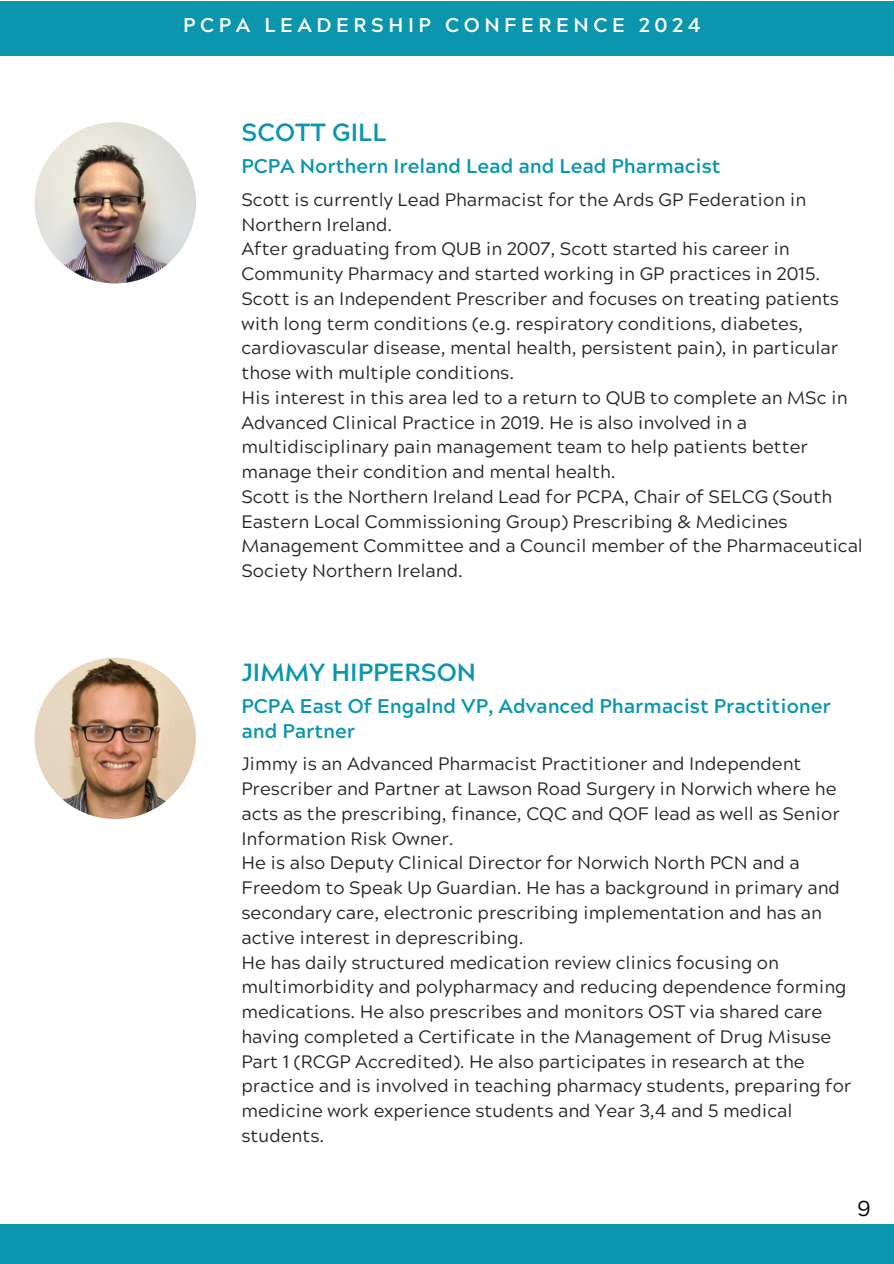
<style>
.page{position:relative;width:894px;height:1264px;background:#fff}
.page>*{position:absolute;margin:0;border:0;box-sizing:border-box;transform-origin:0 0}
.t1{font:700 24.75px "Acherus Grotesque";color:#0b96ae}
.t2{font:21.45px "Acherus Grotesque";color:#000}
.t3{font:700 19.8px/24.8px "Acherus Grotesque";color:#0b96ae}
.t4{font:700 19.8px "Acherus Grotesque";letter-spacing:.23em;color:#fff}
.t5{font:18px/24.8px "Acherus Grotesque";color:#212227}
</style>
<div class="page">
<img style="left:35px;top:657px;width:161px;height:162px;border-radius:50%">
<div style="left:0;top:1224px;width:893px;height:39px;background:#0b96ae"></div>
<div style="left:0;top:1px;width:893px;height:54px;background:#0b96ae"></div>
<img style="left:35px;top:122px;width:161px;height:161px;border-radius:50%">
<h1 class="t4" style="left:183px;top:17px;width:519px">PCPA LEADERSHIP CONFERENCE 2024</h1>
<p class="t1" style="left:241px;top:123px;width:146px">SCOTT GILL</p>
<p class="t3" style="left:241px;top:157px;width:480px">PCPA Northern Ireland Lead and Lead Pharmacist</p>
<p class="t5" style="left:241px;top:189px;width:566px">Scott is currently Lead Pharmacist for the Ards GP Federation in<br>Northern Ireland.</p>
<p class="t5" style="left:241px;top:239px;width:599px">After graduating from QUB in 2007, Scott started his career in Community Pharmacy and started working in GP practices in 2015.<br>Scott is an Independent Prescriber and focuses on treating patients with long term conditions (e.g. respiratory conditions, diabetes, cardiovascular disease, mental health, persistent pain), in particular those with multiple conditions.</p>
<p class="t5" style="left:241px;top:387px;width:607px">His interest in this area led to a return to QUB to complete an MSc in Advanced Clinical Practice in 2019. He is also involved in a multidisciplinary pain management team to help patients better manage their condition and mental health.</p>
<h1 class="t5" style="left:241px;top:486px;width:623px">Scott is the Northern Ireland Lead for PCPA, Chair of SELCG (South Eastern Local Commissioning Group) Prescribing &amp; Medicines Management Committee and a Council member of the Pharmaceutical Society Northern Ireland.</h1>
<h3 class="t1" style="left:241px;top:662px;width:236px">JIMMY HIPPERSON</h3>
<p class="t3" style="left:241px;top:696px;width:590px">PCPA East Of Engalnd VP, Advanced Pharmacist Practitioner and Partner</p>
<p class="t5" style="left:241px;top:754px;width:599px">Jimmy is an Advanced Pharmacist Practitioner and Independent Prescriber and Partner at Lawson Road Surgery in Norwich where he acts as the prescribing, finance, CQC and QOF lead as well as Senior Information Risk Owner.</p>
<p class="t5" style="left:241px;top:853px;width:599px">He is also Deputy Clinical Director for Norwich North PCN and a Freedom to Speak Up Guardian. He has a background in primary and secondary care, electronic prescribing implementation and has an active interest in deprescribing.</p>
<p class="t5" style="left:241px;top:952px;width:611px">He has daily structured medication review clinics focusing on multimorbidity and polypharmacy and reducing dependence forming medications. He also prescribes and monitors OST via shared care having completed a Certificate in the Management of Drug Misuse Part 1 (RCGP Accredited). He also participates in research at the practice and is involved in teaching pharmacy students, preparing for medicine work experience students and Year 3,4 and 5 medical students.</p>
<h1 class="t2" style="left:857px;top:1199px;width:15px">9</h1>
</div>
